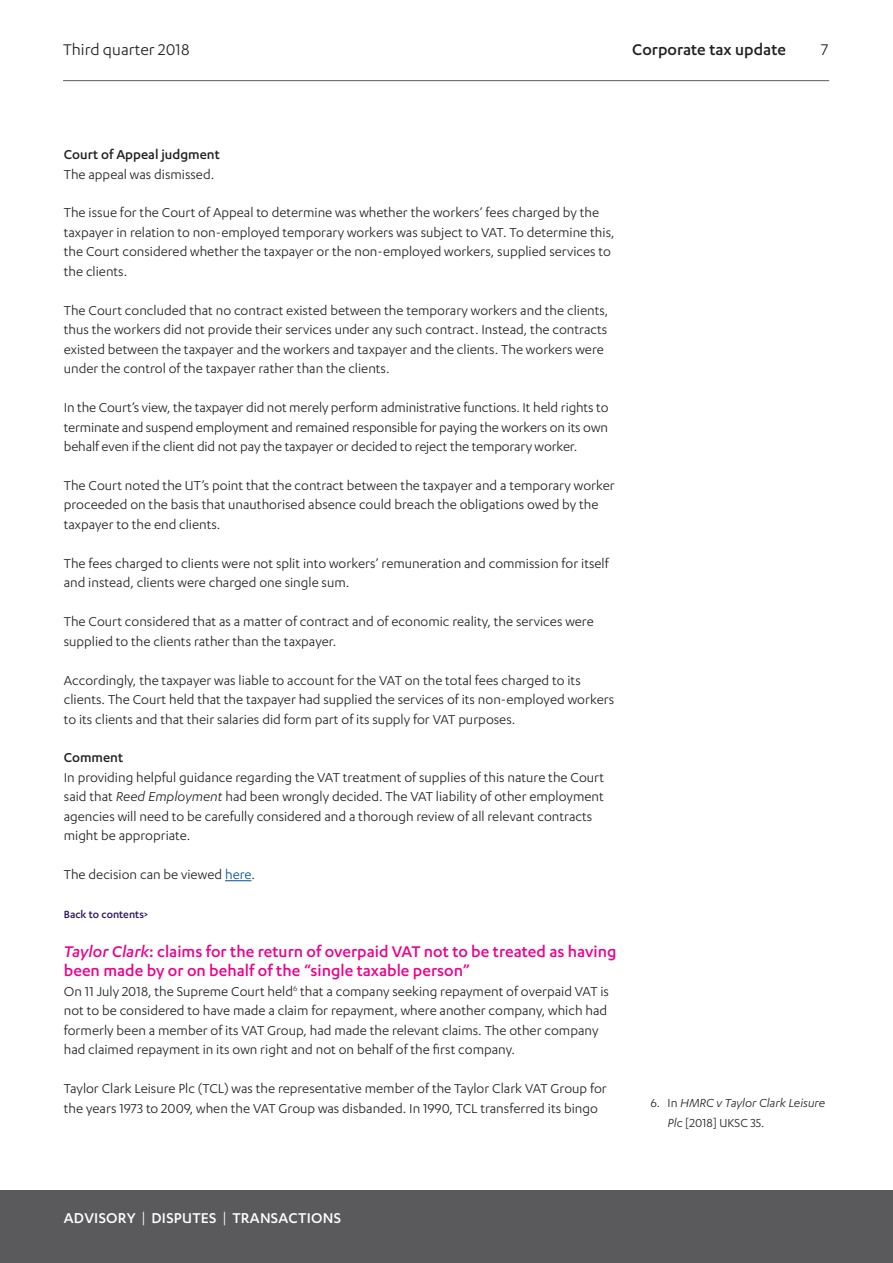
<style>
.page{position:relative;width:893px;height:1263px;background:#fff}
.page>*{position:absolute;margin:0;border:0;box-sizing:border-box;transform-origin:0 0}
.Heading_2__pink{font:500 18px/19.5px "Karbon";color:#ed028c}
.t1{font:500 18px "Karbon";color:#231f20}
.t2{font:18px "Karbon";color:#231f20}
.t3{font:500 16.5px "Karbon";letter-spacing:.015em;color:#fff}
.Body{font:15px/19.5px "Karbon";color:#231f20}
.Heading_3{font:500 15px "Karbon";color:#231f20}
.t4{font:italic 13.5px/19.5px "Karbon";color:#231f20}
.Body-2{font:500 12px "Karbon";color:#29135d}
.s1{font-style:italic}
.s2{color:#01519a}
.s3{font-weight:400}
.s4{font-style:normal}
</style>
<div class="page">
<hr style="left:63px;top:80px;width:766px;height:1px;background:#5a5a5d">
<div style="left:0;top:1191px;width:893px;height:72px;background:#5a5a5d"></div>
<svg style="left:225px;top:880px;width:26px;height:1px"></svg>
<p class="t2" style="left:63px;top:39px;width:128px">Third quarter 2018</p>
<p class="t1" style="left:632px;top:39px;width:155px">Corporate tax update</p>
<p class="t2" style="left:821px;top:39px;width:9px">7</p>
<p class="Heading_3" style="left:64px;top:146px;width:158px">Court of Appeal judgment</p>
<p class="Body" style="left:64px;top:164px;width:152px">The appeal was dismissed.</p>
<p class="Body" style="left:64px;top:203px;width:552px">The issue for the Court of Appeal to determine was whether the workers’ fees charged by the taxpayer in relation to non-employed temporary workers was subject to VAT. To determine this, the Court considered whether the taxpayer or the non-employed workers, supplied services to the clients.</p>
<p class="Body" style="left:64px;top:300px;width:546px">The Court concluded that no contract existed between the temporary workers and the clients, thus the workers did not provide their services under any such contract. Instead, the contracts existed between the taxpayer and the workers and taxpayer and the clients. The workers were under the control of the taxpayer rather than the clients.</p>
<p class="Body" style="left:64px;top:397px;width:546px;text-align:justify">In the Court’s view, the taxpayer did not merely perform administrative functions. It held rights to terminate and suspend employment and remained responsible for paying the workers on its own behalf even if the client did not pay the taxpayer or decided to reject the temporary worker.</p>
<p class="Body" style="left:64px;top:475px;width:553px">The Court noted the UT’s point that the contract between the taxpayer and a temporary worker proceeded on the basis that unauthorised absence could breach the obligations owed by the taxpayer to the end clients.</p>
<p class="Body" style="left:64px;top:553px;width:546px">The fees charged to clients were not split into workers’ remuneration and commission for itself and instead, clients were charged one single sum.</p>
<p class="Body" style="left:64px;top:611px;width:531px">The Court considered that as a matter of contract and of economic reality, the services were supplied to the clients rather than the taxpayer.</p>
<p class="Body" style="left:64px;top:670px;width:552px">Accordingly, the taxpayer was liable to account for the VAT on the total fees charged to its clients. The Court held that the taxpayer had supplied the services of its non-employed workers to its clients and that their salaries did form part of its supply for VAT purposes.</p>
<p class="Heading_3" style="left:64px;top:749px;width:61px">Comment</p>
<p class="Body" style="left:64px;top:767px;width:542px">In providing helpful guidance regarding the VAT treatment of supplies of this nature the Court said that <span class="s1">Reed Employment</span> had been wrongly decided. The VAT liability of other employment agencies will need to be carefully considered and a thorough review of all relevant contracts might be appropriate.</p>
<p class="Body" style="left:64px;top:864px;width:193px">The decision can be viewed <span class="s2">here</span>.</p>
<p class="Body-2" style="left:64px;top:908px;width:86px">Back to contents&gt;</p>
<p class="Heading_2__pink" style="left:64px;top:941px;width:554px"><span class="s1">Taylor Clark</span>: claims for the return of overpaid VAT not to be treated as having been made by or on behalf of the “single taxable person”</p>
<p class="Body" style="left:64px;top:981px;width:547px">On 11 July 2018, the Supreme Court held<sup>6</sup> that a company seeking repayment of overpaid VAT is not to be considered to have made a claim for repayment, where another company, which had formerly been a member of its VAT Group, had made the relevant claims. The other company had claimed repayment in its own right and not on behalf of the first company.</p>
<p class="Body" style="left:64px;top:1078px;width:545px">Taylor Clark Leisure Plc (TCL) was the representative member of the Taylor Clark VAT Group for the years 1973 to 2009, when the VAT Group was disbanded. In 1990, TCL transferred its bingo</p>
<p class="t3" style="left:64px;top:1208px;width:279px">ADVISORY <span class="s3">|</span> DISPUTES <span class="s3">|</span> TRANSACTIONS</p>
<p class="t4" style="left:668px;top:1093px;width:159px;text-indent:-17px"><span class="s4">6. In</span> HMRC v Taylor Clark Leisure<br>Plc <span class="s4">[2018] UKSC 35.</span></p>
</div>
